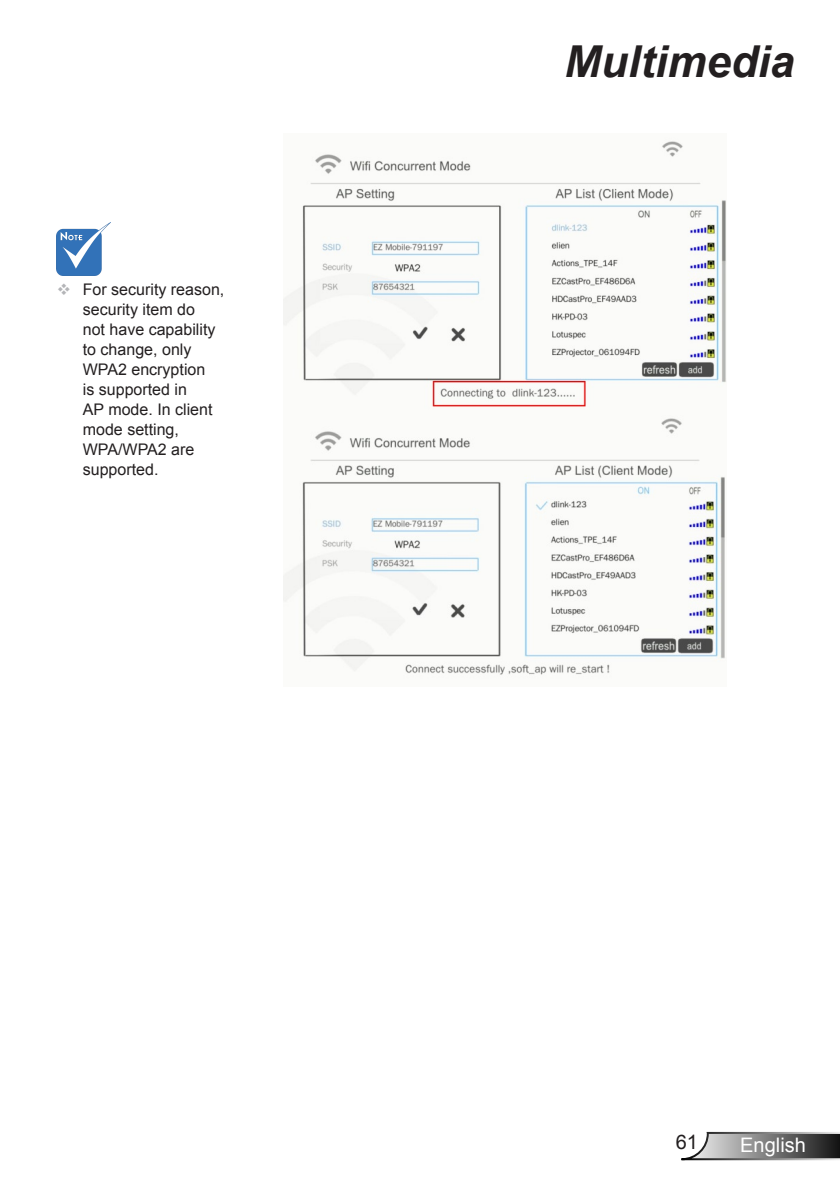
<style>
.page{position:relative;width:840px;height:1191px;background:#fff}
.page>*{position:absolute;margin:0;border:0;box-sizing:border-box;transform-origin:0 0}
.t1{font:italic 700 44px "Arial";color:#231f20}
.t2{font:20px "Arial";color:#fff}
.t3{font:20px "Arial";color:#231f20}
.t4{font:16px/20px "Arial";color:#231f20}
.s1{color:#b4b5b8}
</style>
<div class="page">
<svg style="left:681px;top:1131px;width:158px;height:30px"></svg>
<img style="left:57px;top:222px;width:54px;height:53px">
<img style="left:283px;top:141px;width:443px;height:534px">
<p class="t4" style="left:83px;top:280px;width:143px;text-indent:-26px"><span class="s1">❖</span> For security reason, security item do<br>not have capability to change, only<br>WPA2 encryption<br>is supported in<br>AP mode. In client mode setting,<br>WPA/WPA2 are supported.</p>
<h1 class="t1" style="left:564px;top:33px;width:231px">Multimedia</h1>
<p class="t3" style="left:675px;top:1128px;width:24px">61</p>
<p class="t2" style="left:739px;top:1131px;width:67px">English</p>
</div>
